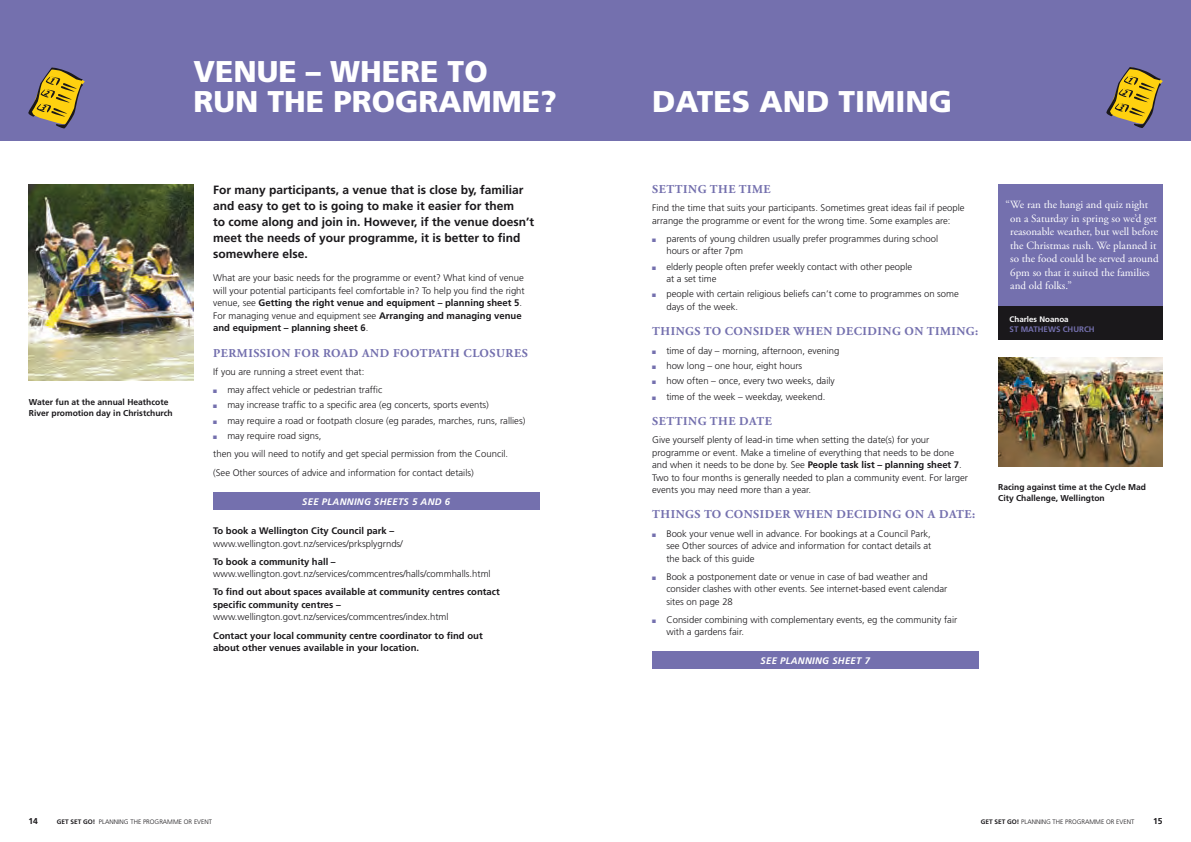
<style>
.page{position:relative;width:1191px;height:842px;background:#fff}
.page>*{position:absolute;margin:0;border:0;box-sizing:border-box;transform-origin:0 0}
.t1{font:900 30px/30px "Frutiger";color:#fff}
.t2{font:700 12px/16px "Frutiger";color:#1a181b}
.t3{font:700 12px "Adobe Garamond Pro";letter-spacing:.045em;color:#7470ae}
.t4{font:11px/13.5px "Adobe Garamond Pro";color:#fff}
.t5{font:300 9.5px/12.5px "Frutiger";color:#1a181b}
.t6{font:700 9.5px/12.5px "Frutiger";color:#1a181b}
.t7{font:italic 700 9.5px "Frutiger";letter-spacing:.03em;color:#fff}
.t8{font:700 8.5px/11px "Frutiger";color:#1a181b}
.t9{font:700 8px "Frutiger";color:#7470ae}
.t10{font:700 8px "Frutiger";color:#fff}
.t11{font:300 6.5px "Frutiger";color:#1a181b}
.s1{font-weight:700}
.s2{color:#7470ae}
</style>
<div class="page">
<div style="left:0;top:0;width:595px;height:141px;background:#7470ae"></div>
<svg style="left:28px;top:68px;width:57px;height:60px"></svg>
<div style="left:595px;top:0;width:596px;height:141px;background:#7470ae"></div>
<svg style="left:1106px;top:67px;width:57px;height:61px"></svg>
<div style="left:652px;top:652px;width:326px;height:17px;background:#7470ae"></div>
<div style="left:998px;top:184px;width:164px;height:123px;background:#7470ae"></div>
<div style="left:998px;top:307px;width:164px;height:33px;background:#1a181b"></div>
<img style="left:998px;top:357px;width:164px;height:110px">
<div style="left:213px;top:492px;width:326px;height:17px;background:#7470ae"></div>
<img style="left:29px;top:184px;width:164px;height:197px">
<h1 class="t1" style="left:193px;top:56px;width:365px;text-indent:63px">UE – WHERE TO<br>RUN THE PROGRAMME?</h1>
<h1 class="t1" style="left:193px;top:56px;width:22px">VEN</h1>
<p class="t8" style="left:29px;top:396px;width:145px">Water fun at the annual Heathcote<br>River promotion day in Christchurch</p>
<p class="t2" style="left:213px;top:181px;width:322px">For many participants, a venue that is close by, familiar and easy to get to is going to make it easier for them<br>to come along and join in. However, if the venue doesn’t meet the needs of your programme, it is better to find somewhere else.</p>
<p class="t5" style="left:213px;top:272px;width:313px">What are your basic needs for the programme or event? What kind of venue will your potential participants feel comfortable in? To help you find the right venue, see <span class="s1">Getting the right venue and equipment – planning sheet 5</span>.<br>For managing venue and equipment see <span class="s1">Arranging and managing venue and equipment – planning sheet 6</span>.</p>
<p class="t3" style="left:213px;top:346px;width:316px">PERMISSION FOR ROAD AND FOOTPATH CLOSURES</p>
<p class="t5" style="left:213px;top:365px;width:153px">If you are running a street event that:</p>
<p class="t5" style="left:213px;top:384px;width:171px"><span class="s2">■</span> may affect vehicle or pedestrian traffic</p>
<p class="t5" style="left:213px;top:399px;width:277px"><span class="s2">■</span> may increase traffic to a specific area (eg concerts, sports events)</p>
<p class="t5" style="left:213px;top:414px;width:314px"><span class="s2">■</span> may require a road or footpath closure (eg parades, marches, runs, rallies)</p>
<p class="t5" style="left:213px;top:427px;width:296px;line-height:18.2px"><span class="s2">■</span> may require road signs,<br>then you will need to notify and get special permission from the Council. (See Other sources of advice and information for contact details)</p>
<p class="t7" style="left:302px;top:496px;width:39px">SEE PLANN</p>
<p class="t7" style="left:354px;top:496px;width:98px">ING SHEETS 5 AND 6</p>
<p class="t6" style="left:213px;top:524px;width:182px">To book a Wellington City Council park –</p>
<p class="t5" style="left:213px;top:537px;width:191px">www.wellington.govt.nz/services/prksplygrnds/</p>
<p class="t6" style="left:213px;top:555px;width:124px">To book a community hall –</p>
<p class="t5" style="left:213px;top:568px;width:279px">www.wellington.govt.nz/services/commcentres/halls/commhalls.html</p>
<p class="t6" style="left:213px;top:586px;width:288px">To find out about spaces available at community centres contact specific community centres –</p>
<p class="t5" style="left:213px;top:611px;width:237px">www.wellington.govt.nz/services/commcentres/index.html</p>
<p class="t6" style="left:213px;top:629px;width:271px">Contact your local community centre coordinator to find out about other venues available in your location.</p>
<h1 class="t1" style="left:652px;top:86px;width:63px">DATES</h1>
<h1 class="t1" style="left:759px;top:86px;width:194px">AND TIMING</h1>
<p class="t3" style="left:652px;top:182px;width:120px">SETTING THE TIME</p>
<p class="t5" style="left:652px;top:202px;width:314px">Find the time that suits your participants. Sometimes great ideas fail if people arrange the programme or event for the wrong time. Some examples are:</p>
<p class="t5" style="left:666px;top:232px;width:273px;text-indent:-14px"><span class="s2">■</span> parents of young children usually prefer programmes during school hours or after 7pm</p>
<p class="t5" style="left:666px;top:260px;width:247px;text-indent:-14px"><span class="s2">■</span> elderly people often prefer weekly contact with other people at a set time</p>
<p class="t5" style="left:666px;top:288px;width:294px;text-indent:-14px"><span class="s2">■</span> people with certain religious beliefs can’t come to programmes on some days of the week.</p>
<p class="t3" style="left:652px;top:325px;width:327px">THINGS TO CONSIDER WHEN DECIDING ON TIMING:</p>
<p class="t5" style="left:652px;top:344px;width:189px"><span class="s2">■</span> time of day – morning, afternoon, evening</p>
<p class="t5" style="left:652px;top:359px;width:152px"><span class="s2">■</span> how long – one hour, eight hours</p>
<p class="t5" style="left:652px;top:375px;width:184px"><span class="s2">■</span> how often – once, every two weeks, daily</p>
<p class="t5" style="left:652px;top:390px;width:175px"><span class="s2">■</span> time of the week – weekday, weekend.</p>
<p class="t3" style="left:652px;top:414px;width:121px">SETTING THE DATE</p>
<p class="t5" style="left:652px;top:433px;width:317px">Give yourself plenty of lead-in time when setting the date(s) for your programme or event. Make a timeline of everything that needs to be done and when it needs to be done by. See <span class="s1">People task list – planning sheet 7</span>.<br>Two to four months is generally needed to plan a community event. For larger events you may need more than a year.</p>
<p class="t3" style="left:652px;top:508px;width:324px">THINGS TO CONSIDER WHEN DECIDING ON A DATE:</p>
<p class="t5" style="left:666px;top:527px;width:266px;text-align:justify;text-indent:-14px"><span class="s2">■</span> Book your venue well in advance. For bookings at a Council Park, see Other sources of advice and information for contact details at the back of this guide</p>
<p class="t5" style="left:666px;top:570px;width:282px;text-indent:-14px"><span class="s2">■</span> Book a postponement date or venue in case of bad weather and consider clashes with other events. See internet-based event calendar sites on page 28</p>
<p class="t5" style="left:666px;top:613px;width:292px;text-indent:-14px"><span class="s2">■</span> Consider combining with complementary events, eg the community fair with a gardens fair.</p>
<p class="t7" style="left:760px;top:655px;width:39px">SEE PLANN</p>
<p class="t7" style="left:812px;top:655px;width:59px">ING SHEET 7</p>
<p class="t4" style="left:1010px;top:199px;width:150px;text-indent:-5px">“We ran the hangi and quiz night on a Saturday in spring so we’d get reasonable weather, but well before the Christmas rush. We planned it so the food could be served around<br>6pm so that it suited the families and old folks.”</p>
<p class="t10" style="left:1009px;top:315px;width:61px">Charles Noanoa</p>
<p class="t9" style="left:1009px;top:325px;width:87px">ST MATHEWS CHURCH</p>
<p class="t8" style="left:998px;top:481px;width:149px">Racing against time at the Cycle Mad<br>City Challenge, Wellington</p>
<p class="t8" style="left:28px;top:815px;width:11px">14</p>
<p class="t11" style="left:57px;top:818px;width:157px"><span class="s1">GET SET GO!</span> PLANNING THE PROGRAMME OR EVENT</p>
<p class="t11" style="left:980px;top:818px;width:155px"><span class="s1">GET SET GO!</span> PLANNING THE PROGRAMME OR EVENT</p>
<p class="t8" style="left:1153px;top:815px;width:11px">15</p>
</div>
